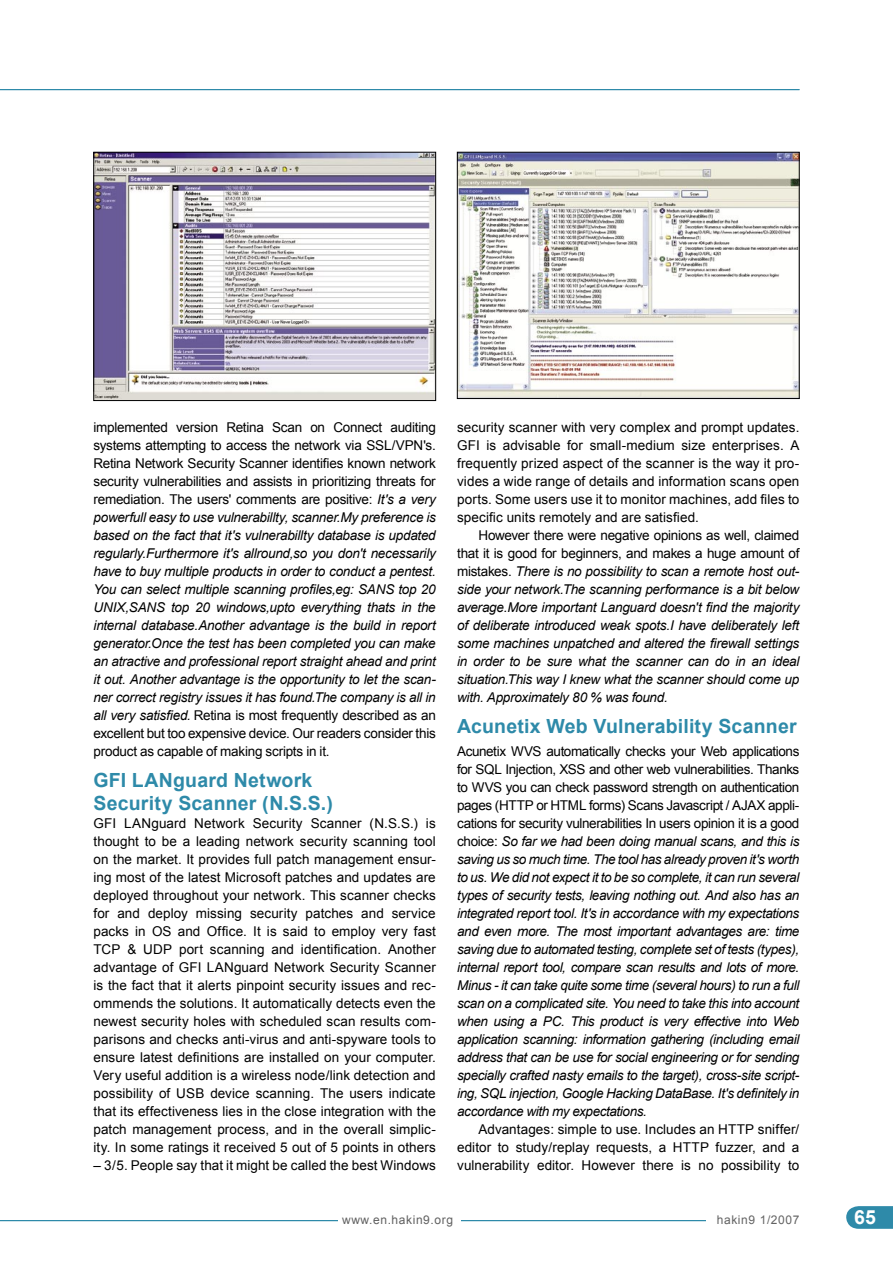
<style>
.page{position:relative;width:893px;height:1263px;background:#fff}
.page>*{position:absolute;margin:0;border:0;box-sizing:border-box;transform-origin:0 0}
.SUBHEAD{font:700 19.5px/22.5px "Arial";letter-spacing:.01em;color:#2e8aa9}
.t1{font:700 19.5px "Arial";color:#fff}
.BODY1{font:italic 13.5px/18px "Arial";letter-spacing:-.02em;color:#000;text-align:justify}
.BODY1-2{font:13.5px/18px "Arial";letter-spacing:.005em;color:#000;text-align:justify}
.BODY_TEXT{font:italic 13.5px/18px "Arial";letter-spacing:-.02em;color:#000;text-align:justify}
.BODY_TEXT-2{font:13.5px/18px "Arial";letter-spacing:.005em;color:#000;text-align:justify}
.t2{font:12px "Arial";letter-spacing:.05em;color:#606060}
.t3{font:12px "Arial";letter-spacing:.05em;color:#636363}
.s1{font-style:normal}
</style>
<div class="page">
<hr style="left:0;top:89px;width:799px;height:1px;background:#2e8aa9">
<hr style="left:0;top:1220px;width:782px;height:1px;background:#2e8aa9">
<div style="left:338px;top:1203px;width:122px;height:60px;background:#fff"></div>
<svg style="left:846px;top:1206px;width:47px;height:23px"></svg>
<div style="left:706px;top:1203px;width:93px;height:60px;background:#fff"></div>
<img style="left:96px;top:154px;width:338px;height:245px">
<div style="left:94px;top:152px;width:342px;height:249px;border:1px solid #000"></div>
<img style="left:459px;top:154px;width:338px;height:243px">
<div style="left:457px;top:152px;width:342px;height:247px;border:1px solid #000"></div>
<p class="BODY1" style="left:94px;top:418px;width:344px"><span class="s1">implemented version Retina Scan on Connect auditing systems attempting to access the network via SSL/VPN's.<br>Retina Network Security Scanner identifies known network security vulnerabilities and assists in prioritizing threats for remediation. The users' comments are positive:</span> It's a very powerfull easy to use vulnerabillty, scanner.My preference is based on the fact that it's vulnerabillty database is updated regularly.Furthermore it's allround,so you don't necessarily have to buy multiple products in order to conduct a pentest.<br>You can select multiple scanning profiles,eg: SANS top 20<br>UNIX,SANS top 20 windows,upto everything thats in the internal database.Another advantage is the build in report generator.Once the test has been completed you can make an atractive and professional report straight ahead and print it out. Another advantage is the opportunity to let the scan&shy;ner correct registry issues it has found.The company is all in all very satisfied. <span class="s1">Retina is most frequently described as an excellent but too expensive device. Our readers consider this product as capable of making scripts in it.</span></p>
<p class="SUBHEAD" style="left:94px;top:770px;width:241px">GFI LANguard Network<br>Security Scanner (N.S.S.)</p>
<p class="BODY1-2" style="left:94px;top:814px;width:344px">GFI LANguard Network Security Scanner (N.S.S.) is thought to be a leading network security scanning tool on the market. It provides full patch management ensur&shy;ing most of the latest Microsoft patches and updates are deployed throughout your network. This scanner checks for and deploy missing security patches and service packs in OS and Office. It is said to employ very fast TCP &amp; UDP port scanning and identification. Another advantage of GFI LANguard Network Security Scanner is the fact that it alerts pinpoint security issues and rec&shy;ommends the solutions. It automatically detects even the newest security holes with scheduled scan results com&shy;parisons and checks anti-virus and anti-spyware tools to ensure latest definitions are installed on your computer.<br>Very useful addition is a wireless node/link detection and possibility of USB device scanning. The users indicate that its effectiveness lies in the close integration with the patch management process, and in the overall simplic&shy;ity. In some ratings it received 5 out of 5 points in others</p>
<p class="BODY1-2" style="left:94px;top:1156px;width:344px">– 3/5. People say that it might be called the best Windows</p>
<p class="BODY1-2" style="left:457px;top:418px;width:344px">security scanner with very complex and prompt updates.<br>GFI is advisable for small-medium size enterprises. A frequently prized aspect of the scanner is the way it pro&shy;vides a wide range of details and information scans open ports. Some users use it to monitor machines, add files to specific units remotely and are satisfied.</p>
<p class="BODY_TEXT" style="left:457px;top:526px;width:344px;text-indent:21px"><span class="s1">However there were negative opinions as well, claimed that it is good for beginners, and makes a huge amount of mistakes.</span> There is no possibility to scan a remote host out&shy;side your network.The scanning performance is a bit below average.More important Languard doesn't find the majority of deliberate introduced weak spots.I have deliberately left some machines unpatched and altered the firewall settings in order to be sure what the scanner can do in an ideal situation.This way I knew what the scanner should come up with. Approximately 80 % was found.</p>
<p class="SUBHEAD" style="left:457px;top:716px;width:341px">Acunetix Web Vulnerability Scanner</p>
<p class="BODY1" style="left:457px;top:742px;width:344px"><span class="s1">Acunetix WVS automatically checks your Web applications for SQL Injection, XSS and other web vulnerabilities. Thanks to WVS you can check password strength on authentication pages (HTTP or HTML forms) Scans Javascript / AJAX appli&shy;cations for security vulnerabilities In users opinion it is a good choice:</span> So far we had been doing manual scans, and this is saving us so much time. The tool has already proven it's worth to us. We did not expect it to be so complete, it can run several types of security tests, leaving nothing out. And also has an integrated report tool. It's in accordance with my expectations and even more. The most important advantages are: time saving due to automated testing, complete set of tests (types), internal report tool, compare scan results and lots of more.<br>Minus - it can take quite some time (several hours) to run a full scan on a complicated site. You need to take this into account when using a PC. This product is very effective into Web application scanning: information gathering (including email address that can be use for social engineering or for sending specially crafted nasty emails to the target), cross-site script&shy;ing, SQL injection, Google Hacking DataBase. It's definitely in accordance with my expectations.</p>
<p class="BODY_TEXT-2" style="left:457px;top:1120px;width:344px;text-indent:21px">Advantages: simple to use. Includes an HTTP sniffer/ editor to study/replay requests, a HTTP fuzzer, and a vulnerability editor. However there is no possibility to</p>
<p class="t2" style="left:342px;top:1212px;width:112px">www.en.hakin9.org</p>
<p class="t3" style="left:717px;top:1212px;width:84px">hakin9 1/2007</p>
<h1 class="t1" style="left:854px;top:1204px;width:23px">65</h1>
</div>
